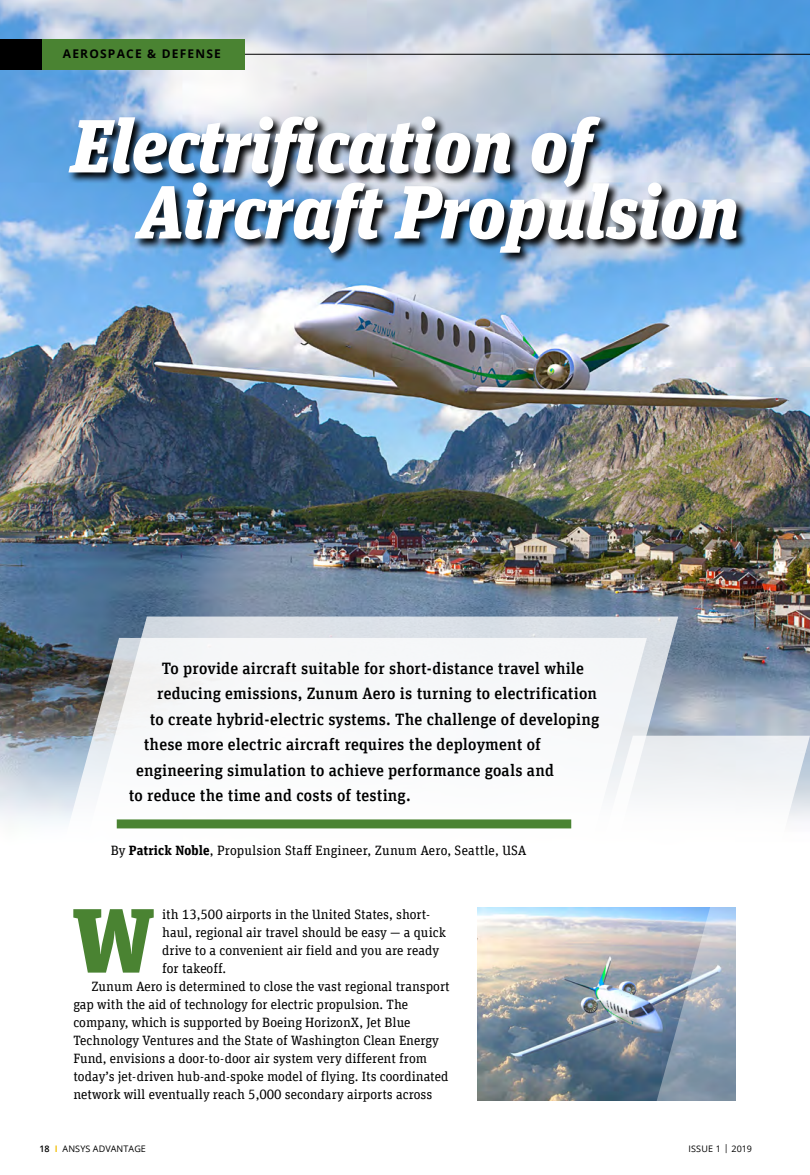
<style>
.page{position:relative;width:810px;height:1175px;background:#fff}
.page>*{position:absolute;margin:0;border:0;box-sizing:border-box;transform-origin:0 0}
.t1{font:900 90.9px "Unit Slab Offc Pro";color:#4a8332;scale:1.1 1}
.t2{font:italic 900 75px/66px "Unit Slab Offc Pro";letter-spacing:-.01em;color:#fff}
.t3{font:500 16.5px "Unit Slab Offc Pro";letter-spacing:.01em;color:#000}
.t4{font:13.5px "Unit Slab Offc Pro";color:#000}
.t5{font:700 12px "Open Sans";letter-spacing:.1em;color:#000}
.t6{font:9px "Open Sans";letter-spacing:.01em;color:#000}
.s1{font-weight:700}
.s2{font-weight:600}
.s3{font-weight:700;color:#f3c317}
</style>
<div class="page">
<img style="left:0;top:0;width:810px;height:823px">
<svg style="left:505px;top:735px;width:305px;height:366px;fill:#f0f2f5"></svg>
<img style="left:67px;top:114px;width:681px;height:150px">
<svg style="left:73px;top:616px;width:605px;height:275px;background:#c9d1db"></svg>
<svg style="left:46px;top:638px;width:601px;height:270px"></svg>
<div style="left:117px;top:819px;width:454px;height:9px;background:#4a8332"></div>
<img style="left:477px;top:908px;width:173px;height:192px">
<hr style="left:224px;top:54px;width:586px;height:1px;background:#000">
<div style="left:0;top:40px;width:244px;height:30px;background:#4a8332"></div>
<div style="left:0;top:40px;width:41px;height:30px;background:#000"></div>
<svg style="left:650px;top:831px;width:160px;height:270px"></svg>
<p class="t5" style="left:63px;top:46px;width:160px">AEROSPACE &amp; DEFENSE</p>
<h2 class="t2" style="left:138px;top:108px;width:602px;text-indent:-68px">Electrification of<br>Aircraft Propulsion</h2>
<p class="t3" style="left:162px;top:656px;width:424px">To provide aircraft suitable for short-distance travel while</p>
<p class="t3" style="left:157px;top:682px;width:441px">reducing emissions, Zunum Aero is turning to electrification</p>
<p class="t3" style="left:150px;top:707px;width:451px">to create hybrid-electric systems. The challenge of developing</p>
<p class="t3" style="left:144px;top:733px;width:399px">these more electric aircraft requires the deployment of</p>
<p class="t3" style="left:136px;top:758px;width:419px">engineering simulation to achieve performance goals and</p>
<p class="t3" style="left:129px;top:784px;width:283px">to reduce the time and costs of testing.</p>
<p class="t4" style="left:111px;top:841px;width:417px">By <span class="s1">Patrick Noble</span>, Propulsion Staff Engineer, Zunum Aero, Seattle, USA</p>
<h1 class="t1" style="left:72px;top:871px;width:77px">W</h1>
<p class="t4" style="left:162px;top:904px;width:269px">ith 13,500 airports in the United States, short-</p>
<p class="t4" style="left:162px;top:922px;width:285px">haul, regional air travel should be easy — a quick</p>
<p class="t4" style="left:162px;top:940px;width:278px">drive to a convenient air field and you are ready</p>
<p class="t4" style="left:162px;top:958px;width:66px">for takeoff.</p>
<p class="t4" style="left:91px;top:976px;width:360px">Zunum Aero is determined to close the vast regional transport</p>
<p class="t4" style="left:73px;top:994px;width:336px">gap with the aid of technology for electric propulsion. The</p>
<p class="t4" style="left:73px;top:1012px;width:339px">company, which is supported by Boeing HorizonX, Jet Blue</p>
<p class="t4" style="left:73px;top:1030px;width:367px">Technology Ventures and the State of Washington Clean Energy</p>
<p class="t4" style="left:73px;top:1048px;width:355px">Fund, envisions a door-to-door air system very different from</p>
<p class="t4" style="left:73px;top:1066px;width:377px">today’s jet-driven hub-and-spoke model of flying. Its coordinated</p>
<p class="t4" style="left:73px;top:1084px;width:360px">network will eventually reach 5,000 secondary airports across</p>
<p class="t6" style="left:39px;top:1142px;width:108px"><span class="s2">18</span> <span class="s3">I</span> ANSYS ADVANTAGE</p>
<p class="t6" style="left:688px;top:1142px;width:65px">ISSUE 1 | 2019</p>
</div>
